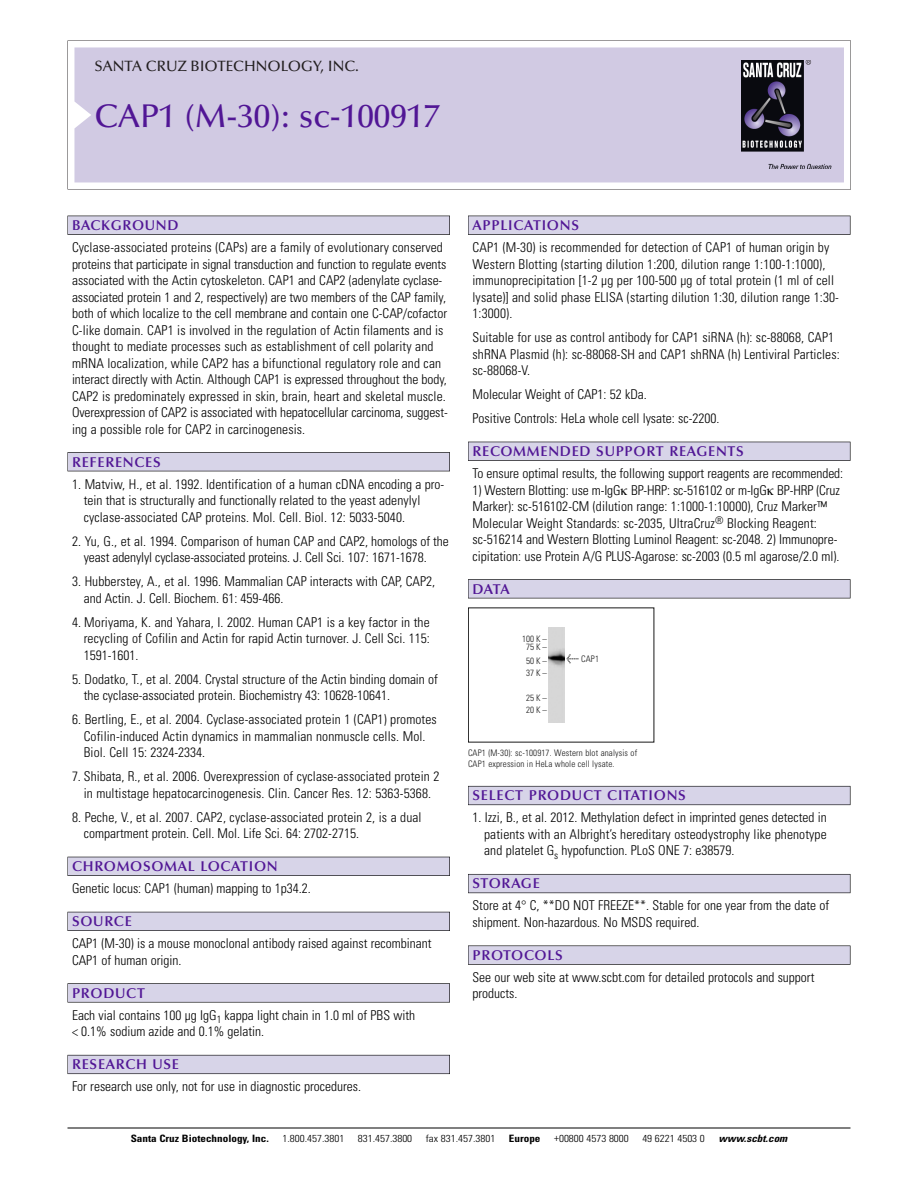
<style>
.page{position:relative;width:918px;height:1188px;background:#fff}
.page>*{position:absolute;margin:0;border:0;box-sizing:border-box;transform-origin:0 0}
.t1{font:500 33px "Optima";color:#511695}
.t2{font:500 15px "Optima";color:#231f20}
.t3{font:600 14.25px "Optima";letter-spacing:.05em;color:#511695}
.t4{font:300 condensed 13.5px/16.5px "Univers";color:#000}
.t5{font:300 condensed 10.2px "Univers";color:#000;scale:1.1 1}
.t6{font:700 condensed 10.2px "Univers";color:#000;scale:1.1 1}
.t7{font:italic 700 condensed 10.2px "Univers";color:#000;scale:1.1 1}
.t8{font:300 condensed 9px/12px "Univers";letter-spacing:.015em;color:#191919}
.s1{font-family:"Meta Plus";font-weight:400;font-stretch:normal;font-size:10.5px}
</style>
<div class="page">
<svg style="left:74px;top:41px;width:777px;height:148px"></svg>
<div style="left:74px;top:47px;width:770px;height:135px;background:#d1cae3"></div>
<img style="left:741px;top:60px;width:90px;height:108px">
<div style="left:68px;top:216px;width:382px;height:19px;background:#535256"></div>
<div style="left:68px;top:216px;width:381px;height:18px;background:#d7d4e8"></div>
<div style="left:68px;top:452px;width:382px;height:19px;background:#515155"></div>
<div style="left:68px;top:453px;width:381px;height:18px;background:#d7d4e8"></div>
<div style="left:68px;top:857px;width:382px;height:19px;background:#515057"></div>
<div style="left:68px;top:857px;width:381px;height:18px;background:#d7d4e8"></div>
<div style="left:68px;top:912px;width:382px;height:19px;background:#535259"></div>
<div style="left:68px;top:912px;width:381px;height:18px;background:#d7d4e8"></div>
<svg style="left:68px;top:983px;width:382px;height:20px"></svg>
<div style="left:68px;top:984px;width:381px;height:18px;background:#d7d4e8"></div>
<div style="left:68px;top:1055px;width:382px;height:19px;background:#64626c"></div>
<div style="left:68px;top:1055px;width:381px;height:18px;background:#d7d4e8"></div>
<div style="left:468px;top:216px;width:382px;height:19px;background:#535256"></div>
<div style="left:468px;top:216px;width:382px;height:18px;background:#d7d4e8"></div>
<div style="left:468px;top:442px;width:382px;height:19px;background:#525156"></div>
<div style="left:468px;top:442px;width:382px;height:18px;background:#d7d4e8"></div>
<div style="left:468px;top:579px;width:382px;height:19px;background:#545357"></div>
<div style="left:468px;top:580px;width:382px;height:18px;background:#d7d4e8"></div>
<div style="left:468px;top:786px;width:382px;height:19px;background:#686770"></div>
<div style="left:468px;top:787px;width:382px;height:18px;background:#d7d4e8"></div>
<div style="left:468px;top:874px;width:382px;height:19px;background:#5e5d65"></div>
<div style="left:468px;top:875px;width:382px;height:18px;background:#d7d4e8"></div>
<div style="left:468px;top:946px;width:382px;height:19px;background:#58575a"></div>
<div style="left:468px;top:946px;width:382px;height:18px;background:#d7d4e8"></div>
<hr style="left:68px;top:1128px;width:782px;height:1px;background:#000">
<img style="left:548px;top:627px;width:16px;height:95px">
<p class="t2" style="left:94px;top:60px;width:266px">SANTA CRUZ BIOTECHNOLOGY, INC.</p>
<p class="t1" style="left:94px;top:102px;width:347px">CAP1 (M-30): sc-100917</p>
<p class="t3" style="left:72px;top:219px;width:108px">BACKGROUND</p>
<p class="t4" style="left:72px;top:240px;width:377px">Cyclase-associated proteins (CAPs) are a family of evolutionary conserved proteins that participate in signal transduction and function to regulate events associated with the Actin cytoskeleton. CAP1 and CAP2 (adenylate cyclase&shy;associated protein 1 and 2, respectively) are two members of the CAP family, both of which localize to the cell membrane and contain one C-CAP/cofactor C-like domain. CAP1 is involved in the regulation of Actin filaments and is thought to mediate processes such as establishment of cell polarity and mRNA localization, while CAP2 has a bifunctional regulatory role and can interact directly with Actin. Although CAP1 is expressed throughout the body, CAP2 is predominately expressed in skin, brain, heart and skeletal muscle.<br>Overexpression of CAP2 is associated with hepatocellular carcinoma, suggest&shy;ing a possible role for CAP2 in carcinogenesis.</p>
<p class="t3" style="left:72px;top:456px;width:90px">REFERENCES</p>
<p class="t4" style="left:84px;top:477px;width:362px;text-indent:-12px">1. Matviw, H., et al. 1992. Identification of a human cDNA encoding a pro&shy;tein that is structurally and functionally related to the yeast adenylyl cyclase-associated CAP proteins. Mol. Cell. Biol. 12: 5033-5040.</p>
<p class="t4" style="left:84px;top:534px;width:367px;text-indent:-12px">2. Yu, G., et al. 1994. Comparison of human CAP and CAP2, homologs of the yeast adenylyl cyclase-associated proteins. J. Cell Sci. 107: 1671-1678.</p>
<p class="t4" style="left:84px;top:574px;width:353px;text-indent:-12px">3. Hubberstey, A., et al. 1996. Mammalian CAP interacts with CAP, CAP2, and Actin. J. Cell. Biochem. 61: 459-466.</p>
<p class="t4" style="left:84px;top:615px;width:348px;text-align:justify;text-indent:-12px">4. Moriyama, K. and Yahara, I. 2002. Human CAP1 is a key factor in the recycling of Cofilin and Actin for rapid Actin turnover. J. Cell Sci. 115:<br>1591-1601.</p>
<p class="t4" style="left:84px;top:672px;width:356px;text-indent:-12px">5. Dodatko, T., et al. 2004. Crystal structure of the Actin binding domain of the cyclase-associated protein. Biochemistry 43: 10628-10641.</p>
<p class="t4" style="left:84px;top:712px;width:355px;text-indent:-12px">6. Bertling, E., et al. 2004. Cyclase-associated protein 1 (CAP1) promotes<br>Cofilin-induced Actin dynamics in mammalian nonmuscle cells. Mol.<br>Biol. Cell 15: 2324-2334.</p>
<p class="t4" style="left:72px;top:769px;width:369px;text-align:center">7. Shibata, R., et al. 2006. Overexpression of cyclase-associated protein 2 in multistage hepatocarcinogenesis. Clin. Cancer Res. 12: 5363-5368.</p>
<p class="t4" style="left:84px;top:810px;width:339px;text-indent:-12px">8. Peche, V., et al. 2007. CAP2, cyclase-associated protein 2, is a dual compartment protein. Cell. Mol. Life Sci. 64: 2702-2715.</p>
<p class="t3" style="left:72px;top:860px;width:207px">CHROMOSOMAL LOCATION</p>
<p class="t4" style="left:72px;top:882px;width:240px">Genetic locus: CAP1 (human) mapping to 1p34.2.</p>
<p class="t3" style="left:72px;top:915px;width:61px">SOURCE</p>
<p class="t4" style="left:72px;top:937px;width:361px">CAP1 (M-30) is a mouse monoclonal antibody raised against recombinant<br>CAP1 of human origin.</p>
<p class="t3" style="left:72px;top:987px;width:74px">PRODUCT</p>
<p class="t4" style="left:72px;top:1008px;width:345px">Each vial contains 100 µg IgG<sub>1</sub> kappa light chain in 1.0 ml of PBS with &lt; 0.1% sodium azide and 0.1% gelatin.</p>
<p class="t3" style="left:72px;top:1059px;width:109px">RESEARCH USE</p>
<p class="t4" style="left:72px;top:1080px;width:291px">For research use only, not for use in diagnostic procedures.</p>
<p class="t3" style="left:473px;top:219px;width:108px">APPLICATIONS</p>
<p class="t4" style="left:473px;top:240px;width:368px">CAP1 (M-30) is recommended for detection of CAP1 of human origin by Western Blotting (starting dilution 1:200, dilution range 1:100-1:1000), immunoprecipitation [1-2 µg per 100-500 µg of total protein (1 ml of cell lysate)] and solid phase ELISA (starting dilution 1:30, dilution range 1:30- 1:3000).</p>
<p class="t4" style="left:473px;top:330px;width:369px">Suitable for use as control antibody for CAP1 siRNA (h): sc-88068, CAP1 shRNA Plasmid (h): sc-88068-SH and CAP1 shRNA (h) Lentiviral Particles: sc-88068-V.</p>
<p class="t4" style="left:473px;top:387px;width:176px">Molecular Weight of CAP1: 52 kDa.</p>
<p class="t4" style="left:473px;top:411px;width:248px">Positive Controls: HeLa whole cell lysate: sc-2200.</p>
<p class="t3" style="left:473px;top:445px;width:273px">RECOMMENDED SUPPORT REAGENTS</p>
<p class="t4" style="left:473px;top:466px;width:372px">To ensure optimal results, the following support reagents are recommended:</p>
<p class="t4" style="left:473px;top:483px;width:369px">1) Western Blotting: use m-IgG BP-HRP: sc-516102 or m-IgG BP-HRP (Cruz Marker): sc-516102-CM (dilution range: 1:1000-1:10000), Cruz Marker™ Molecular Weight Standards: sc-2035, UltraCruz<sup>®</sup> Blocking Reagent: sc-516214 and Western Blotting Luminol Reagent: sc-2048. 2) Immunopre&shy;cipitation: use Protein A/G PLUS-Agarose: sc-2003 (0.5 ml agarose/2.0 ml).</p>
<p class="t3" style="left:473px;top:583px;width:39px">DATA</p>
<p class="t8" style="left:522px;top:636px;width:26px;line-height:7.8px;text-align:center">100 K –<br>75 K –</p>
<p class="t8" style="left:526px;top:656px;width:22px">50 K –<br>37 K –</p>
<p class="t8" style="left:526px;top:693px;width:22px">25 K –<br>20 K –</p>
<p class="t8" style="left:567px;top:654px;width:34px"><span class="s1">&lt;</span> CAP1</p>
<p class="t8" style="left:468px;top:749px;width:171px;line-height:10.5px">CAP1 (M-30): sc-100917. Western blot analysis of<br>CAP1 expression in HeLa whole cell lysate.</p>
<p class="t3" style="left:473px;top:790px;width:215px">SELECT PRODUCT CITATIONS</p>
<p class="t4" style="left:484px;top:811px;width:344px;text-align:justify;text-indent:-12px">1. Izzi, B., et al. 2012. Methylation defect in imprinted genes detected in patients with an Albright’s hereditary osteodystrophy like phenotype and platelet G<sub>s</sub> hypofunction. PLoS ONE 7: e38579.</p>
<p class="t3" style="left:473px;top:878px;width:69px">STORAGE</p>
<p class="t4" style="left:473px;top:899px;width:358px">Store at 4° C, **DO NOT FREEZE**. Stable for one year from the date of shipment. Non-hazardous. No MSDS required.</p>
<p class="t3" style="left:473px;top:949px;width:92px">PROTOCOLS</p>
<p class="t4" style="left:473px;top:970px;width:343px">See our web site at www.scbt.com for detailed protocols and support products.</p>
<p class="t6" style="left:131px;top:1135px;width:127px">Santa Cruz Biotechnology, Inc.</p>
<p class="t5" style="left:282px;top:1135px;width:58px">1.800.457.3801</p>
<p class="t5" style="left:358px;top:1135px;width:51px">831.457.3800</p>
<p class="t5" style="left:426px;top:1135px;width:65px">fax 831.457.3801</p>
<p class="t6" style="left:509px;top:1135px;width:30px">Europe</p>
<p class="t5" style="left:554px;top:1135px;width:69px">+00800 4573 8000</p>
<p class="t5" style="left:642px;top:1135px;width:58px">49 6221 4503 0</p>
<p class="t7" style="left:719px;top:1135px;width:66px">www.scbt.com</p>
</div>
